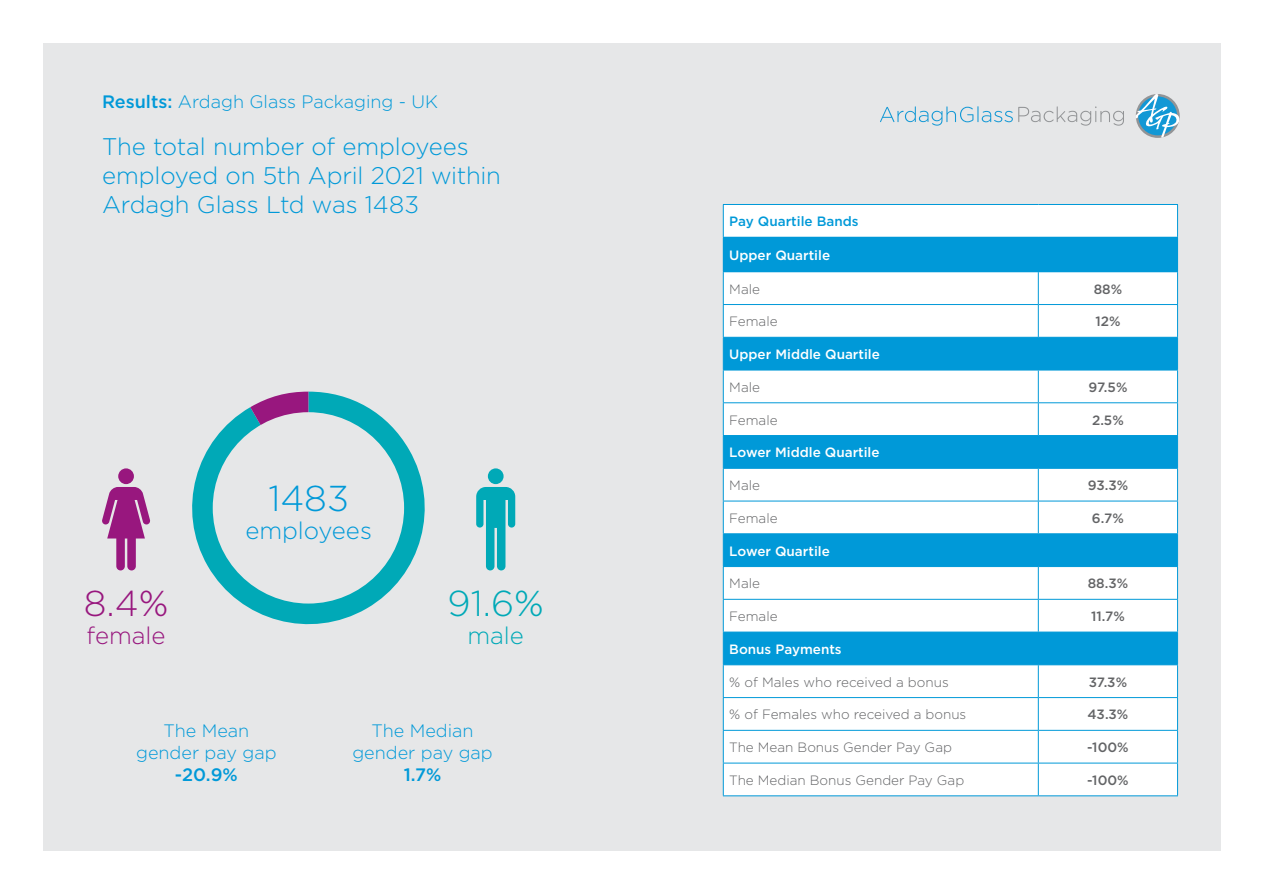
<style>
.page{position:relative;width:1263px;height:893px;background:#fff}
.page>*{position:absolute;margin:0;border:0;box-sizing:border-box;transform-origin:0 0}
.t1{font:300 36px "Gotham";color:#00a9b7}
.t2{font:300 36px "Gotham";color:#98177e}
.t3{font:300 36px "Gotham";color:#0099d8}
.t4{font:300 24px/28.8px "Gotham";letter-spacing:-.005em;color:#0099d8}
.t5{font:300 24px "Gotham";color:#98177e}
.t6{font:300 24px "Gotham";color:#00a9b7}
.t7{font:300 18px "Gotham";color:#0099d8}
.t8{font:500 18px "Gotham";color:#0099d8}
.t9{font:300 13.5px "Gotham";color:#636466}
.t10{font:500 13.5px "Gotham";color:#fff}
.t11{font:500 13.5px "Gotham";color:#636466}
.t12{font:500 13.5px "Gotham";color:#0099d8}
.s1{font-weight:500}
</style>
<div class="page">
<div style="left:43px;top:43px;width:1178px;height:807px;background:#e6e7e8"></div>
<svg style="left:1135px;top:94px;width:45px;height:44px"></svg>
<svg style="left:880px;top:106px;width:244px;height:20px"></svg>
<svg style="left:192px;top:392px;width:233px;height:233px"></svg>
<svg style="left:250px;top:392px;width:58px;height:40px"></svg>
<div style="left:213px;top:412px;width:191px;height:192px;background:#e6e7e8;border-radius:50%"></div>
<div style="left:118px;top:468px;width:16px;height:16px;background:#98177e;border-radius:50%"></div>
<svg style="left:102px;top:487px;width:48px;height:83px"></svg>
<svg style="left:476px;top:487px;width:39px;height:83px"></svg>
<div style="left:488px;top:468px;width:16px;height:16px;background:#00a9b7;border-radius:50%"></div>
<div style="left:724px;top:205px;width:453px;height:590px;background:#fff"></div>
<div style="left:723px;top:237px;width:454px;height:35px;background:#0099d8"></div>
<svg style="left:724px;top:338px;width:453px;height:326px;background:#97d5ef"></svg>
<hr style="left:723px;top:205px;width:1px;height:32px;background:#0099d8">
<hr style="left:723px;top:204px;width:315px;height:1px;background:#0099d8">
<hr style="left:1038px;top:204px;width:140px;height:1px;background:#0099d8">
<hr style="left:1177px;top:205px;width:1px;height:32px;background:#0099d8">
<hr style="left:1038px;top:237px;width:140px;height:1px;background:#0099d8">
<hr style="left:1177px;top:238px;width:1px;height:33px;background:#0099d8">
<hr style="left:723px;top:272px;width:1px;height:32px;background:#0099d8">
<hr style="left:723px;top:305px;width:1px;height:32px;background:#0099d8">
<hr style="left:1038px;top:271px;width:140px;height:1px;background:#0099d8">
<hr style="left:1038px;top:272px;width:1px;height:32px;background:#0099d8">
<hr style="left:1177px;top:272px;width:1px;height:32px;background:#0099d8">
<hr style="left:1038px;top:305px;width:1px;height:32px;background:#0099d8">
<hr style="left:1177px;top:305px;width:1px;height:32px;background:#0099d8">
<hr style="left:723px;top:304px;width:315px;height:1px;background:#0099d8">
<hr style="left:1038px;top:304px;width:140px;height:1px;background:#0099d8">
<hr style="left:723px;top:338px;width:1px;height:32px;background:#0099d8">
<hr style="left:723px;top:337px;width:315px;height:1px;background:#0099d8">
<hr style="left:1038px;top:337px;width:140px;height:1px;background:#0099d8">
<hr style="left:1177px;top:338px;width:1px;height:32px;background:#0099d8">
<hr style="left:723px;top:370px;width:1px;height:32px;background:#0099d8">
<hr style="left:723px;top:403px;width:1px;height:32px;background:#0099d8">
<hr style="left:723px;top:370px;width:315px;height:1px;background:#0099d8">
<hr style="left:1038px;top:370px;width:140px;height:1px;background:#0099d8">
<hr style="left:1038px;top:370px;width:1px;height:32px;background:#0099d8">
<hr style="left:1177px;top:370px;width:1px;height:32px;background:#0099d8">
<hr style="left:1038px;top:403px;width:1px;height:32px;background:#0099d8">
<hr style="left:1177px;top:403px;width:1px;height:32px;background:#0099d8">
<hr style="left:723px;top:402px;width:315px;height:1px;background:#0099d8">
<hr style="left:1038px;top:402px;width:140px;height:1px;background:#0099d8">
<hr style="left:723px;top:436px;width:1px;height:32px;background:#0099d8">
<hr style="left:723px;top:435px;width:315px;height:1px;background:#0099d8">
<hr style="left:1038px;top:435px;width:140px;height:1px;background:#0099d8">
<hr style="left:1177px;top:436px;width:1px;height:32px;background:#0099d8">
<hr style="left:723px;top:469px;width:1px;height:32px;background:#0099d8">
<hr style="left:723px;top:501px;width:1px;height:32px;background:#0099d8">
<hr style="left:723px;top:468px;width:315px;height:1px;background:#0099d8">
<hr style="left:1038px;top:468px;width:140px;height:1px;background:#0099d8">
<hr style="left:1038px;top:469px;width:1px;height:32px;background:#0099d8">
<hr style="left:1177px;top:469px;width:1px;height:32px;background:#0099d8">
<hr style="left:1038px;top:501px;width:1px;height:32px;background:#0099d8">
<hr style="left:1177px;top:501px;width:1px;height:32px;background:#0099d8">
<hr style="left:723px;top:501px;width:315px;height:1px;background:#0099d8">
<hr style="left:1038px;top:501px;width:140px;height:1px;background:#0099d8">
<hr style="left:723px;top:534px;width:1px;height:32px;background:#0099d8">
<hr style="left:723px;top:533px;width:315px;height:1px;background:#0099d8">
<hr style="left:1038px;top:533px;width:140px;height:1px;background:#0099d8">
<hr style="left:1177px;top:534px;width:1px;height:32px;background:#0099d8">
<hr style="left:723px;top:567px;width:1px;height:32px;background:#0099d8">
<hr style="left:723px;top:600px;width:1px;height:32px;background:#0099d8">
<hr style="left:723px;top:566px;width:315px;height:1px;background:#0099d8">
<hr style="left:1038px;top:566px;width:140px;height:1px;background:#0099d8">
<hr style="left:1038px;top:567px;width:1px;height:32px;background:#0099d8">
<hr style="left:1177px;top:567px;width:1px;height:32px;background:#0099d8">
<hr style="left:1038px;top:600px;width:1px;height:32px;background:#0099d8">
<hr style="left:1177px;top:600px;width:1px;height:32px;background:#0099d8">
<hr style="left:723px;top:599px;width:315px;height:1px;background:#0099d8">
<hr style="left:1038px;top:599px;width:140px;height:1px;background:#0099d8">
<hr style="left:723px;top:632px;width:1px;height:32px;background:#0099d8">
<hr style="left:723px;top:632px;width:315px;height:1px;background:#0099d8">
<hr style="left:1038px;top:632px;width:140px;height:1px;background:#0099d8">
<hr style="left:1177px;top:632px;width:1px;height:32px;background:#0099d8">
<hr style="left:723px;top:665px;width:1px;height:32px;background:#0099d8">
<hr style="left:723px;top:698px;width:1px;height:32px;background:#0099d8">
<hr style="left:723px;top:731px;width:1px;height:32px;background:#0099d8">
<hr style="left:723px;top:763px;width:1px;height:32px;background:#0099d8">
<hr style="left:723px;top:664px;width:315px;height:1px;background:#0099d8">
<hr style="left:1038px;top:664px;width:140px;height:1px;background:#0099d8">
<hr style="left:1038px;top:665px;width:1px;height:32px;background:#0099d8">
<hr style="left:1177px;top:665px;width:1px;height:32px;background:#0099d8">
<hr style="left:1038px;top:698px;width:1px;height:32px;background:#0099d8">
<hr style="left:1177px;top:698px;width:1px;height:32px;background:#0099d8">
<hr style="left:1038px;top:731px;width:1px;height:32px;background:#0099d8">
<hr style="left:1177px;top:731px;width:1px;height:32px;background:#0099d8">
<hr style="left:1038px;top:763px;width:1px;height:32px;background:#0099d8">
<hr style="left:1177px;top:763px;width:1px;height:32px;background:#0099d8">
<hr style="left:723px;top:697px;width:315px;height:1px;background:#0099d8">
<hr style="left:1038px;top:697px;width:140px;height:1px;background:#0099d8">
<hr style="left:723px;top:730px;width:315px;height:1px;background:#0099d8">
<hr style="left:1038px;top:730px;width:140px;height:1px;background:#0099d8">
<hr style="left:723px;top:763px;width:315px;height:1px;background:#0099d8">
<hr style="left:1038px;top:763px;width:140px;height:1px;background:#0099d8">
<hr style="left:723px;top:795px;width:315px;height:1px;background:#0099d8">
<hr style="left:1038px;top:795px;width:140px;height:1px;background:#0099d8">
<p class="t7" style="left:102px;top:90px;width:338px"><span class="s1">Results:</span> Ardagh Glass Packaging - UK</p>
<p class="t4" style="left:102px;top:132px;width:400px">The total number of employees employed on 5th April 2021 within<br>Ardagh Glass Ltd was 1483</p>
<p class="t2" style="left:84px;top:580px;width:86px">8.4%</p>
<p class="t5" style="left:87px;top:621px;width:80px">female</p>
<p class="t3" style="left:268px;top:475px;width:82px">1483</p>
<p class="t4" style="left:245px;top:516px;width:128px">employees</p>
<p class="t1" style="left:448px;top:580px;width:98px">91.6%</p>
<p class="t6" style="left:467px;top:621px;width:58px">male</p>
<p class="t7" style="left:164px;top:719px;width:87px">The Mean</p>
<p class="t7" style="left:136px;top:741px;width:142px">gender pay gap</p>
<p class="t8" style="left:175px;top:762px;width:64px">-20.9%</p>
<p class="t7" style="left:372px;top:719px;width:104px">The Median</p>
<p class="t7" style="left:352px;top:741px;width:142px">gender pay gap</p>
<p class="t8" style="left:404px;top:762px;width:39px">1.7%</p>
<p class="t12" style="left:729px;top:213px;width:131px">Pay Quartile Bands</p>
<p class="t10" style="left:729px;top:246px;width:102px">Upper Quartile</p>
<p class="t9" style="left:729px;top:280px;width:32px">Male</p>
<p class="t11" style="left:1094px;top:280px;width:30px">88%</p>
<p class="t9" style="left:729px;top:313px;width:50px">Female</p>
<p class="t11" style="left:1095px;top:313px;width:27px">12%</p>
<p class="t10" style="left:729px;top:345px;width:152px">Upper Middle Quartile</p>
<p class="t9" style="left:729px;top:378px;width:32px">Male</p>
<p class="t11" style="left:1088px;top:378px;width:41px">97.5%</p>
<p class="t9" style="left:729px;top:411px;width:50px">Female</p>
<p class="t11" style="left:1092px;top:411px;width:33px">2.5%</p>
<p class="t10" style="left:729px;top:444px;width:152px">Lower Middle Quartile</p>
<p class="t9" style="left:729px;top:477px;width:32px">Male</p>
<p class="t11" style="left:1088px;top:476px;width:42px">93.3%</p>
<p class="t9" style="left:729px;top:509px;width:50px">Female</p>
<p class="t11" style="left:1092px;top:509px;width:33px">6.7%</p>
<p class="t10" style="left:729px;top:542px;width:102px">Lower Quartile</p>
<p class="t9" style="left:729px;top:575px;width:32px">Male</p>
<p class="t11" style="left:1088px;top:575px;width:42px">88.3%</p>
<p class="t9" style="left:729px;top:608px;width:50px">Female</p>
<p class="t11" style="left:1091px;top:607px;width:35px">11.7%</p>
<p class="t10" style="left:729px;top:640px;width:114px">Bonus Payments</p>
<p class="t9" style="left:729px;top:673px;width:221px">% of Males who received a bonus</p>
<p class="t11" style="left:1089px;top:673px;width:40px">37.3%</p>
<p class="t9" style="left:729px;top:706px;width:239px">% of Females who received a bonus</p>
<p class="t11" style="left:1087px;top:706px;width:42px">43.3%</p>
<p class="t9" style="left:729px;top:739px;width:224px">The Mean Bonus Gender Pay Gap</p>
<p class="t11" style="left:1087px;top:738px;width:43px">-100%</p>
<p class="t9" style="left:729px;top:771px;width:236px">The Median Bonus Gender Pay Gap</p>
<p class="t11" style="left:1087px;top:771px;width:43px">-100%</p>
</div>
